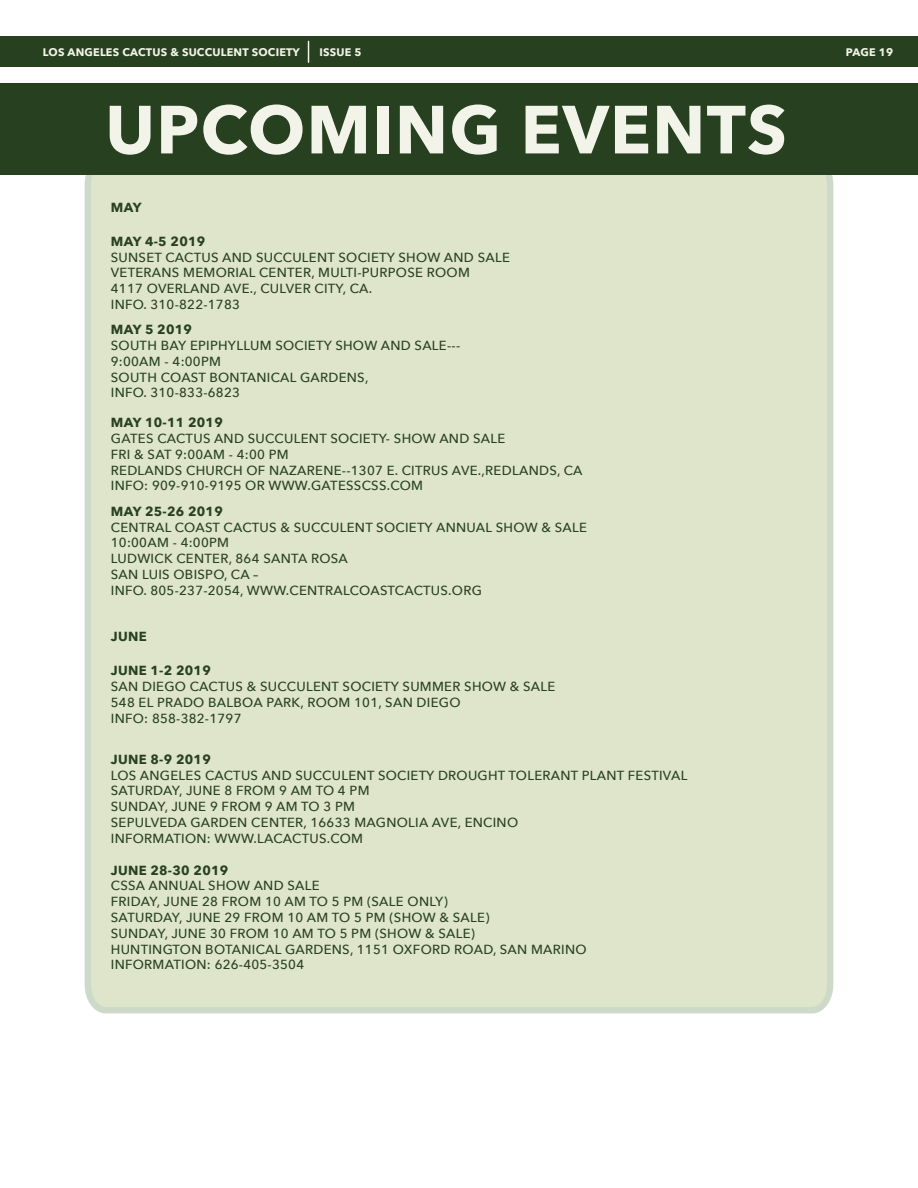
<style>
.page{position:relative;width:918px;height:1188px;background:#fff}
.page>*{position:absolute;margin:0;border:0;box-sizing:border-box;transform-origin:0 0}
.t1{font:700 67.2px "Avenir Next";letter-spacing:.02em;color:#f3f4e9}
.t2{font:500 13.2px/15.8px "Avenir Next";letter-spacing:.02em;color:#284120}
.t3{font:700 13.2px "Avenir Next";letter-spacing:.02em;color:#284120}
.t4{font:700 10.95px "Avenir Next";letter-spacing:.02em;color:#f3f4e9}
</style>
<div class="page">
<div style="left:85px;top:175px;width:748px;height:838px;background:#dee5ca"></div>
<div style="left:0;top:83px;width:918px;height:92px;background:#274120"></div>
<div style="left:0;top:37px;width:918px;height:30px;background:#274120"></div>
<svg style="left:308px;top:41px;width:1px;height:21px"></svg>
<p class="t4" style="left:43px;top:43px;width:259px">LOS ANGELES CACTUS &amp; SUCCULENT SOCIETY</p>
<p class="t4" style="left:320px;top:43px;width:44px">ISSUE 5</p>
<p class="t4" style="left:846px;top:43px;width:49px">PAGE 19</p>
<h1 class="t1" style="left:105px;top:72px;width:683px">UPCOMING EVENTS</h1>
<p class="t3" style="left:111px;top:196px;width:32px">MAY</p>
<p class="t3" style="left:111px;top:230px;width:96px">MAY 4-5 2019</p>
<p class="t2" style="left:111px;top:249px;width:401px">SUNSET CACTUS AND SUCCULENT SOCIETY SHOW AND SALE VETERANS MEMORIAL CENTER, MULTI-PURPOSE ROOM<br>4117 OVERLAND AVE., CULVER CITY, CA.<br>INFO. 310-822-1783</p>
<p class="t3" style="left:111px;top:318px;width:83px">MAY 5 2019</p>
<p class="t2" style="left:111px;top:337px;width:351px">SOUTH BAY EPIPHYLLUM SOCIETY SHOW AND SALE---<br>9:00AM - 4:00PM<br>SOUTH COAST BONTANICAL GARDENS,<br>INFO. 310-833-6823</p>
<p class="t3" style="left:111px;top:411px;width:114px">MAY 10-11 2019</p>
<p class="t2" style="left:111px;top:430px;width:473px">GATES CACTUS AND SUCCULENT SOCIETY- SHOW AND SALE<br>FRI &amp; SAT 9:00AM - 4:00 PM<br>REDLANDS CHURCH OF NAZARENE--1307 E. CITRUS AVE.,REDLANDS, CA INFO: 909-910-9195 OR WWW.GATESSCSS.COM</p>
<p class="t3" style="left:111px;top:500px;width:114px">MAY 25-26 2019</p>
<p class="t2" style="left:111px;top:519px;width:478px">CENTRAL COAST CACTUS &amp; SUCCULENT SOCIETY ANNUAL SHOW &amp; SALE 10:00AM - 4:00PM<br>LUDWICK CENTER, 864 SANTA ROSA<br>SAN LUIS OBISPO, CA –<br>INFO. 805-237-2054, WWW.CENTRALCOASTCACTUS.ORG</p>
<p class="t3" style="left:111px;top:625px;width:37px">JUNE</p>
<p class="t3" style="left:111px;top:659px;width:101px">JUNE 1-2 2019</p>
<p class="t2" style="left:111px;top:678px;width:446px">SAN DIEGO CACTUS &amp; SUCCULENT SOCIETY SUMMER SHOW &amp; SALE<br>548 EL PRADO BALBOA PARK, ROOM 101, SAN DIEGO<br>INFO: 858-382-1797</p>
<p class="t3" style="left:111px;top:748px;width:101px">JUNE 8-9 2019</p>
<p class="t2" style="left:111px;top:767px;width:578px">LOS ANGELES CACTUS AND SUCCULENT SOCIETY DROUGHT TOLERANT PLANT FESTIVAL SATURDAY, JUNE 8 FROM 9 AM TO 4 PM<br>SUNDAY, JUNE 9 FROM 9 AM TO 3 PM<br>SEPULVEDA GARDEN CENTER, 16633 MAGNOLIA AVE, ENCINO<br>INFORMATION: WWW.LACACTUS.COM</p>
<p class="t3" style="left:111px;top:859px;width:119px">JUNE 28-30 2019</p>
<p class="t2" style="left:111px;top:878px;width:477px">CSSA ANNUAL SHOW AND SALE<br>FRIDAY, JUNE 28 FROM 10 AM TO 5 PM (SALE ONLY)<br>SATURDAY, JUNE 29 FROM 10 AM TO 5 PM (SHOW &amp; SALE)<br>SUNDAY, JUNE 30 FROM 10 AM TO 5 PM (SHOW &amp; SALE)<br>HUNTINGTON BOTANICAL GARDENS, 1151 OXFORD ROAD, SAN MARINO INFORMATION: 626-405-3504</p>
</div>
